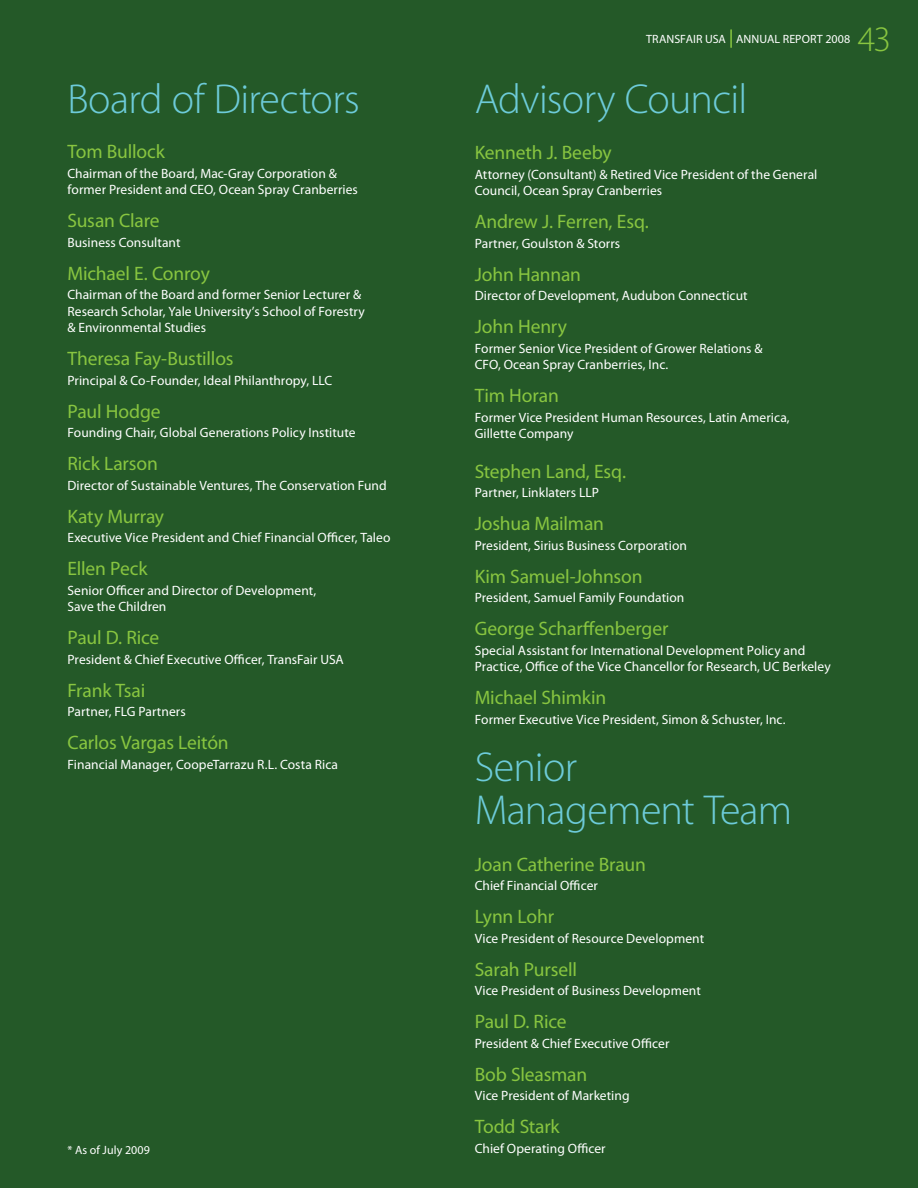
<style>
.page{position:relative;width:918px;height:1188px;background:#245928}
.page>*{position:absolute;margin:0;border:0;box-sizing:border-box;transform-origin:0 0}
.t1{font:300 42px/43.5px "Myriad Pro";letter-spacing:-.015em;color:#6dcbd9}
.t2{font:300 36px "Myriad Pro";color:#88c540}
.t3{font:19.5px "Myriad Pro";letter-spacing:-.01em;color:#88c540}
.t4{font:13.5px/16.5px "Myriad Pro";letter-spacing:.005em;color:#fff}
.t5{font:12px "Myriad Pro";letter-spacing:.01em;color:#fff}
</style>
<div class="page">
<svg style="left:730px;top:30px;width:2px;height:17px"></svg>
<h1 class="t1" style="left:68px;top:77px;width:294px">Board of Directors</h1>
<h3 class="t3" style="left:68px;top:141px;width:99px">Tom Bullock</h3>
<p class="t4" style="left:68px;top:165px;width:292px">Chairman of the Board, Mac-Gray Corporation &amp; former President and CEO, Ocean Spray Cranberries</p>
<h3 class="t3" style="left:68px;top:210px;width:94px">Susan Clare</h3>
<p class="t4" style="left:68px;top:234px;width:114px">Business Consultant</p>
<h3 class="t3" style="left:68px;top:263px;width:144px">Michael E. Conroy</h3>
<p class="t4" style="left:68px;top:287px;width:299px">Chairman of the Board and former Senior Lecturer &amp;<br>Research Scholar, Yale University’s School of Forestry &amp; Environmental Studies</p>
<h3 class="t3" style="left:68px;top:348px;width:168px">Theresa Fay-Bustillos</h3>
<p class="t4" style="left:68px;top:372px;width:266px">Principal &amp; Co-Founder, Ideal Philanthropy, LLC</p>
<h3 class="t3" style="left:68px;top:401px;width:95px">Paul Hodge</h3>
<p class="t4" style="left:68px;top:425px;width:290px">Founding Chair, Global Generations Policy Institute</p>
<h3 class="t3" style="left:68px;top:453px;width:92px">Rick Larson</h3>
<p class="t4" style="left:68px;top:477px;width:321px">Director of Sustainable Ventures, The Conservation Fund</p>
<h3 class="t3" style="left:68px;top:506px;width:98px">Katy Murray</h3>
<p class="t4" style="left:68px;top:530px;width:325px">Executive Vice President and Chief Financial Officer, Taleo</p>
<h3 class="t3" style="left:68px;top:558px;width:82px">Ellen Peck</h3>
<p class="t4" style="left:68px;top:582px;width:250px">Senior Officer and Director of Development,<br>Save the Children</p>
<h3 class="t3" style="left:68px;top:627px;width:93px">Paul D. Rice</h3>
<p class="t4" style="left:68px;top:651px;width:278px">President &amp; Chief Executive Officer, TransFair USA</p>
<h3 class="t3" style="left:68px;top:680px;width:79px">Frank Tsai</h3>
<p class="t4" style="left:68px;top:704px;width:120px">Partner, FLG Partners</p>
<h3 class="t3" style="left:68px;top:732px;width:163px">Carlos Vargas Leitón</h3>
<p class="t4" style="left:68px;top:756px;width:272px">Financial Manager, CoopeTarrazu R.L. Costa Rica</p>
<p class="t5" style="left:646px;top:32px;width:14px">Trans</p>
<p class="t5" style="left:680px;top:32px;width:72px">Fair USA Annual</p>
<p class="t5" style="left:783px;top:32px;width:15px">Report</p>
<p class="t5" style="left:825px;top:32px;width:27px">2008</p>
<h2 class="t2" style="left:858px;top:20px;width:35px">43</h2>
<h1 class="t1" style="left:475px;top:77px;width:274px">Advisory Council</h1>
<h3 class="t3" style="left:475px;top:142px;width:138px">Kenneth J. Beeby</h3>
<p class="t4" style="left:475px;top:166px;width:344px">Attorney (Consultant) &amp; Retired Vice President of the General<br>Council, Ocean Spray Cranberries</p>
<h3 class="t3" style="left:475px;top:211px;width:176px">Andrew J. Ferren, Esq.</h3>
<p class="t4" style="left:475px;top:235px;width:147px">Partner, Goulston &amp; Storrs</p>
<h3 class="t3" style="left:475px;top:263px;width:108px">John Hannan</h3>
<p class="t4" style="left:475px;top:287px;width:274px">Director of Development, Audubon Connecticut</p>
<h3 class="t3" style="left:475px;top:316px;width:94px">John Henry</h3>
<p class="t4" style="left:475px;top:340px;width:289px">Former Senior Vice President of Grower Relations &amp;<br>CFO, Ocean Spray Cranberries, Inc.</p>
<h3 class="t3" style="left:475px;top:385px;width:86px">Tim Horan</h3>
<p class="t4" style="left:475px;top:409px;width:317px">Former Vice President Human Resources, Latin America,<br>Gillette Company</p>
<h3 class="t3" style="left:475px;top:461px;width:153px">Stephen Land, Esq.</h3>
<p class="t4" style="left:475px;top:485px;width:126px">Partner, Linklaters LLP</p>
<h3 class="t3" style="left:475px;top:513px;width:131px">Joshua Mailman</h3>
<p class="t4" style="left:475px;top:537px;width:214px">President, Sirius Business Corporation</p>
<h3 class="t3" style="left:475px;top:566px;width:169px">Kim Samuel-Johnson</h3>
<p class="t4" style="left:475px;top:590px;width:211px">President, Samuel Family Foundation</p>
<h3 class="t3" style="left:475px;top:618px;width:195px">George Scharffenberger</h3>
<p class="t4" style="left:475px;top:642px;width:357px">Special Assistant for International Development Policy and<br>Practice, Office of the Vice Chancellor for Research, UC Berkeley</p>
<h3 class="t3" style="left:475px;top:687px;width:133px">Michael Shimkin</h3>
<p class="t4" style="left:475px;top:711px;width:312px">Former Executive Vice President, Simon &amp; Schuster, Inc.</p>
<h1 class="t1" style="left:475px;top:746px;width:319px">Senior<br>Management Team</h1>
<h3 class="t3" style="left:475px;top:854px;width:173px">Joan Catherine Braun</h3>
<p class="t4" style="left:475px;top:878px;width:125px">Chief Financial Officer</p>
<h3 class="t3" style="left:475px;top:906px;width:81px">Lynn Lohr</h3>
<p class="t4" style="left:475px;top:930px;width:231px">Vice President of Resource Development</p>
<h3 class="t3" style="left:475px;top:959px;width:104px">Sarah Pursell</h3>
<p class="t4" style="left:475px;top:983px;width:228px">Vice President of Business Development</p>
<h3 class="t3" style="left:475px;top:1011px;width:93px">Paul D. Rice</h3>
<p class="t4" style="left:475px;top:1035px;width:196px">President &amp; Chief Executive Officer</p>
<h3 class="t3" style="left:475px;top:1064px;width:114px">Bob Sleasman</h3>
<p class="t4" style="left:475px;top:1088px;width:156px">Vice President of Marketing</p>
<h3 class="t3" style="left:475px;top:1116px;width:87px">Todd Stark</h3>
<p class="t5" style="left:68px;top:1143px;width:84px">* As of July 2009</p>
<p class="t4" style="left:475px;top:1140px;width:132px">Chief Operating Officer</p>
</div>
